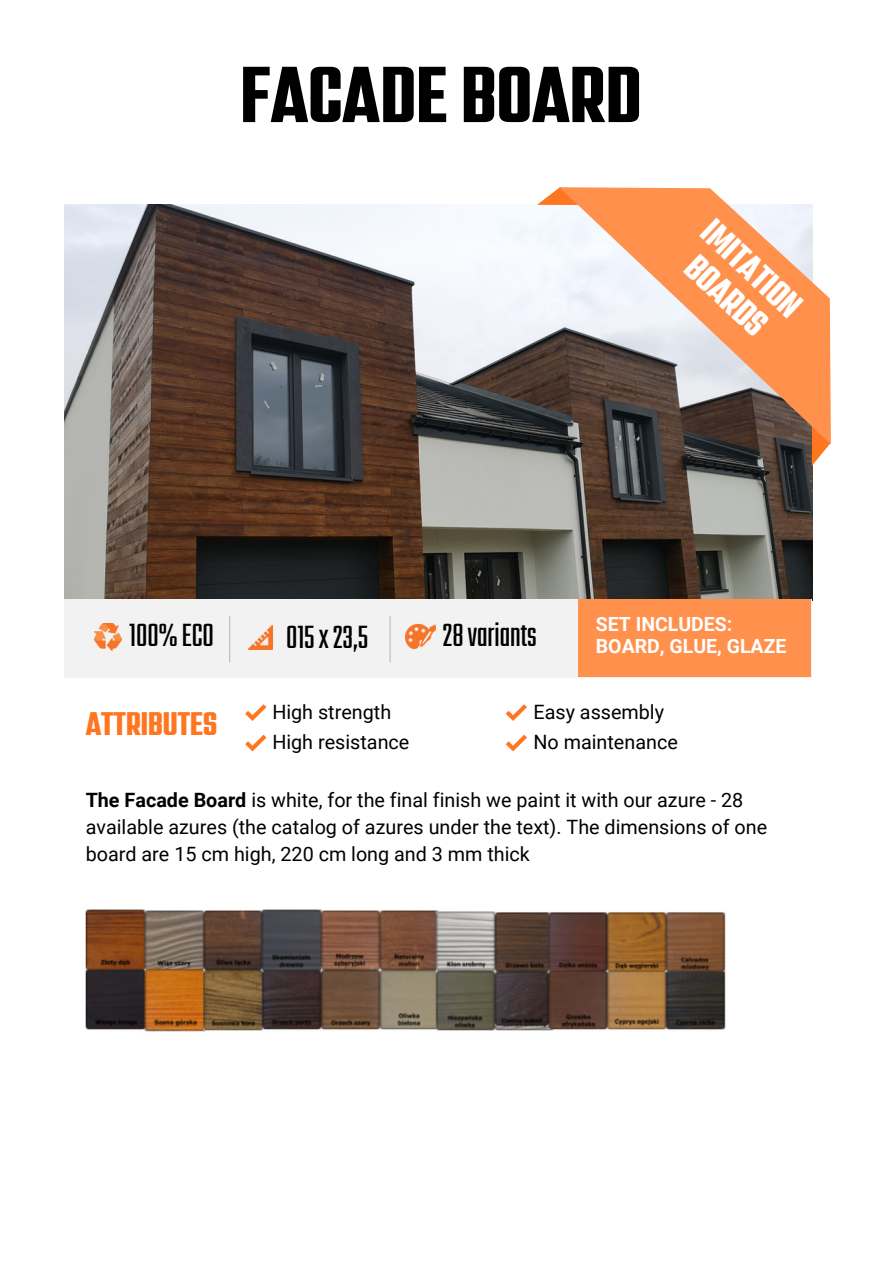
<style>
.page{position:relative;width:893px;height:1264px;background:#fff}
.page>*{position:absolute;margin:0;border:0;box-sizing:border-box;transform-origin:0 0}
.t1{font:69px "Kief Tek Bold Tall";color:#000}
.t2{font:31.5px/37px "Kief Tek Bold Tall";color:#fff;text-align:center}
.t3{font:28.65px "Kief Tek Bold Tall";color:#ff7621}
.t4{font:28.5px "Kief Tek Medium Tall";color:#000}
.t5{font:19.8px/30px "Roboto";color:#000}
.t6{font:700 19.5px/22.5px "Roboto";color:#fff}
.s1{font-weight:700}
</style>
<div class="page">
<img style="left:64px;top:204px;width:748px;height:395px">
<svg style="left:811px;top:444px;width:19px;height:21px"></svg>
<svg style="left:537px;top:188px;width:22px;height:17px"></svg>
<svg style="left:559px;top:187px;width:271px;height:257px"></svg>
<div style="left:64px;top:599px;width:748px;height:78px;background:#f2f2f2"></div>
<div style="left:578px;top:599px;width:233px;height:77px;background:#ff914d"></div>
<svg style="left:245px;top:704px;width:21px;height:17px"></svg>
<svg style="left:245px;top:734px;width:21px;height:17px"></svg>
<svg style="left:505px;top:704px;width:22px;height:17px"></svg>
<svg style="left:505px;top:734px;width:22px;height:17px"></svg>
<hr style="left:229px;top:616px;width:1px;height:46px;background:#bbb">
<hr style="left:389px;top:616px;width:1px;height:46px;background:#bbb">
<img style="left:249px;top:625px;width:23px;height:24px">
<img style="left:405px;top:623px;width:30px;height:27px">
<img style="left:85px;top:909px;width:641px;height:123px">
<img style="left:95px;top:624px;width:26px;height:27px">
<h1 class="t1" style="left:240px;top:70px;width:403px">FACADE BOARD</h1>
<h2 class="t2" style="left:716px;top:216px;width:124px;rotate:43deg">IMITATION<br>BOARDS</h2>
<h3 class="t4" style="left:129px;top:624px;width:86px">100%ECO</h3>
<h3 class="t4" style="left:286px;top:626px;width:84px">015x23,5</h3>
<h3 class="t4" style="left:443px;top:624px;width:95px">28variants</h3>
<p class="t6" style="left:596px;top:613px;width:192px">SET INCLUDES:<br>BOARD, GLUE, GLAZE</p>
<h3 class="t3" style="left:86px;top:713px;width:133px">ATTRIBUTES</h3>
<p class="t5" style="left:272px;top:697px;width:138px">High strength<br>High resistance</p>
<p class="t5" style="left:533px;top:697px;width:146px">Easy assembly<br>No maintenance</p>
<p class="t5" style="left:86px;top:786px;width:683px;line-height:27px"><span class="s1">The Facade Board</span> is white, for the final finish we paint it with our azure - 28 available azures (the catalog of azures under the text). The dimensions of one board are 15 cm high, 220 cm long and 3 mm thick</p>
</div>
